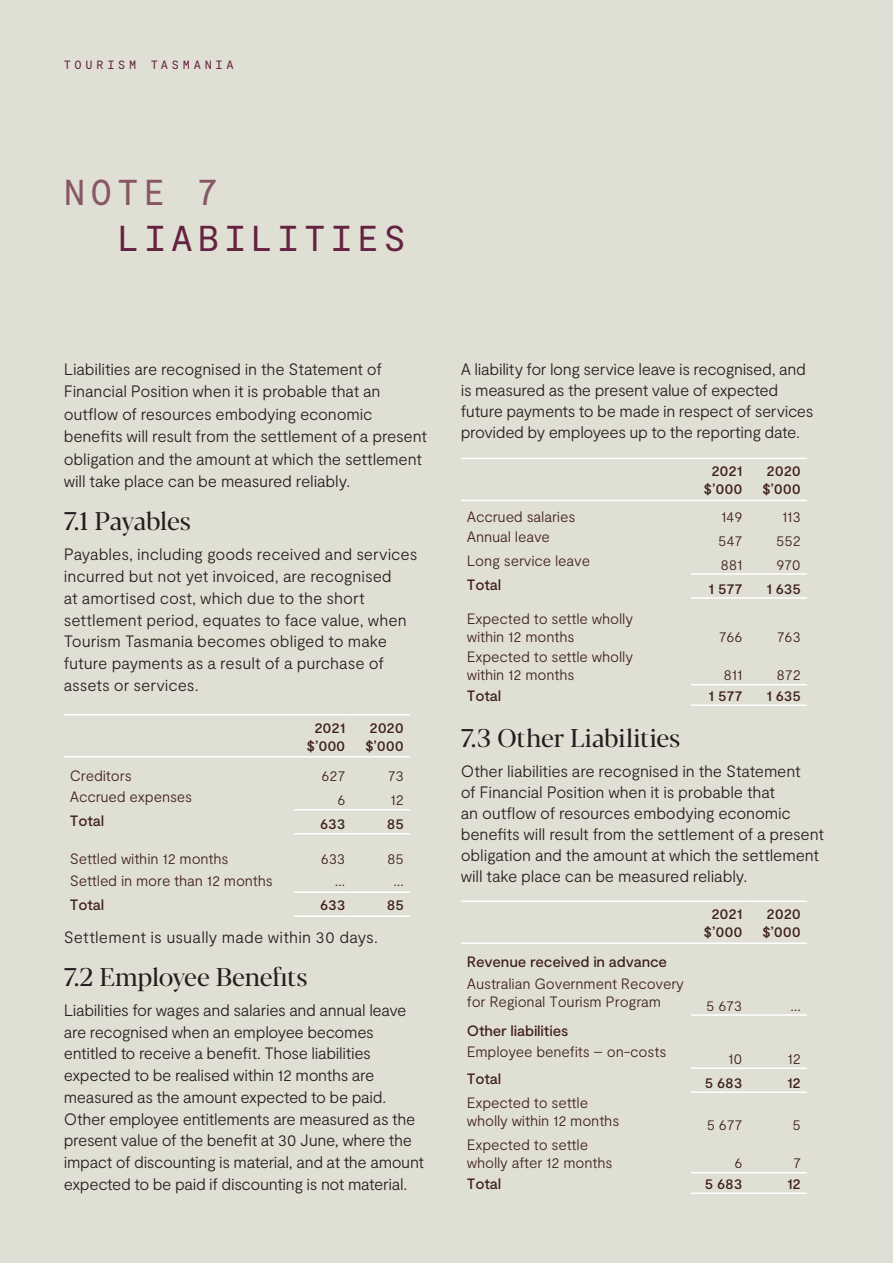
<style>
.page{position:relative;width:893px;height:1263px;background:#e0dfd4}
.page>*{position:absolute;margin:0;border:0;box-sizing:border-box;transform-origin:0 0}
.t1{font:36px "Moderat Mono Regular";letter-spacing:.14em;color:#642340}
.t2{font:36px "Moderat Mono Regular";color:#875766}
.t3{font:25.5px "Blacker Display";letter-spacing:-.01em;color:#231f20}
.t4{font:300 16.5px/21.8px "Moderat";letter-spacing:-.015em;color:#231f20}
.t5{font:300 16.5px "Moderat";letter-spacing:.01em;color:#231f20}
.t6{font:300 15px/18px "Moderat";letter-spacing:-.01em;color:#402020}
.t7{font:500 15px/18px "Moderat";letter-spacing:-.01em;color:#402020;text-align:center}
.t8{font:12px "Moderat Mono Regular";letter-spacing:.31em;color:#642340}
</style>
<div class="page">
<hr style="left:294px;top:809px;width:57px;height:1px;background:#fff">
<hr style="left:351px;top:809px;width:59px;height:1px;background:#fff">
<hr style="left:294px;top:833px;width:57px;height:1px;background:#fff">
<hr style="left:351px;top:833px;width:59px;height:1px;background:#fff">
<hr style="left:294px;top:891px;width:57px;height:2px;background:#fff">
<hr style="left:351px;top:891px;width:59px;height:2px;background:#fff">
<hr style="left:294px;top:915px;width:57px;height:2px;background:#fff">
<hr style="left:351px;top:915px;width:59px;height:2px;background:#fff">
<hr style="left:64px;top:714px;width:230px;height:1px;background:#fff">
<hr style="left:294px;top:714px;width:57px;height:1px;background:#fff">
<hr style="left:351px;top:714px;width:59px;height:1px;background:#fff">
<hr style="left:64px;top:756px;width:230px;height:1px;background:#fff">
<hr style="left:294px;top:756px;width:57px;height:1px;background:#fff">
<hr style="left:351px;top:756px;width:59px;height:1px;background:#fff">
<hr style="left:691px;top:573px;width:57px;height:2px;background:#fff">
<hr style="left:748px;top:573px;width:59px;height:2px;background:#fff">
<hr style="left:691px;top:597px;width:57px;height:2px;background:#fff">
<hr style="left:748px;top:597px;width:59px;height:2px;background:#fff">
<hr style="left:691px;top:684px;width:57px;height:1px;background:#fff">
<hr style="left:748px;top:684px;width:59px;height:1px;background:#fff">
<hr style="left:691px;top:704px;width:57px;height:2px;background:#fff">
<hr style="left:748px;top:704px;width:59px;height:2px;background:#fff">
<hr style="left:461px;top:458px;width:230px;height:1px;background:#fff">
<hr style="left:691px;top:458px;width:57px;height:1px;background:#fff">
<hr style="left:748px;top:458px;width:59px;height:1px;background:#fff">
<hr style="left:461px;top:500px;width:230px;height:1px;background:#fff">
<hr style="left:691px;top:500px;width:57px;height:1px;background:#fff">
<hr style="left:748px;top:500px;width:59px;height:1px;background:#fff">
<hr style="left:691px;top:1067px;width:57px;height:2px;background:#fff">
<hr style="left:748px;top:1067px;width:59px;height:2px;background:#fff">
<hr style="left:691px;top:1172px;width:57px;height:1px;background:#fff">
<hr style="left:748px;top:1172px;width:59px;height:1px;background:#fff">
<hr style="left:691px;top:1192px;width:57px;height:2px;background:#fff">
<hr style="left:748px;top:1192px;width:59px;height:2px;background:#fff">
<hr style="left:461px;top:900px;width:230px;height:2px;background:#fff">
<hr style="left:691px;top:900px;width:57px;height:2px;background:#fff">
<hr style="left:748px;top:900px;width:59px;height:2px;background:#fff">
<hr style="left:461px;top:942px;width:230px;height:2px;background:#fff">
<hr style="left:691px;top:942px;width:57px;height:2px;background:#fff">
<hr style="left:748px;top:942px;width:59px;height:2px;background:#fff">
<hr style="left:691px;top:1014px;width:57px;height:2px;background:#fff">
<hr style="left:748px;top:1014px;width:59px;height:2px;background:#fff">
<hr style="left:691px;top:1091px;width:57px;height:2px;background:#fff">
<hr style="left:748px;top:1091px;width:59px;height:2px;background:#fff">
<p class="t8" style="left:64px;top:58px;width:171px">TOURISM TASMANIA</p>
<h1 class="t2" style="left:64px;top:171px;width:156px">NOTE 7</h1>
<h1 class="t1" style="left:118px;top:218px;width:289px">LIABILITIES</h1>
<p class="t4" style="left:64px;top:358px;width:365px;line-height:22.5px">Liabilities are recognised in the Statement of Financial Position when it is probable that an outflow of resources embodying economic benefits will result from the settlement of a present obligation and the amount at which the settlement will take place can be measured reliably.</p>
<h2 class="t3" style="left:64px;top:506px;width:128px">7.1 Payables</h2>
<p class="t4" style="left:64px;top:544px;width:355px">Payables, including goods received and services incurred but not yet invoiced, are recognised<br>at amortised cost, which due to the short settlement period, equates to face value, when Tourism Tasmania becomes obliged to make future payments as a result of a purchase of assets or services.</p>
<p class="t7" style="left:307px;top:719px;width:40px">2021 $’000</p>
<p class="t7" style="left:365px;top:719px;width:40px;text-align:left">2020 $’000</p>
<p class="t6" style="left:70px;top:767px;width:63px">Creditors</p>
<p class="t6" style="left:322px;top:767px;width:25px">627</p>
<p class="t6" style="left:388px;top:767px;width:18px">73</p>
<p class="t6" style="left:70px;top:788px;width:124px">Accrued expenses</p>
<p class="t6" style="left:337px;top:791px;width:9px">6</p>
<p class="t6" style="left:390px;top:791px;width:15px">12</p>
<p class="t7" style="left:70px;top:812px;width:36px">Total</p>
<p class="t7" style="left:320px;top:816px;width:27px">633</p>
<p class="t7" style="left:387px;top:816px;width:19px">85</p>
<p class="t6" style="left:70px;top:850px;width:160px">Settled within 12 months</p>
<p class="t6" style="left:321px;top:850px;width:26px">633</p>
<p class="t6" style="left:387px;top:850px;width:18px">85</p>
<p class="t6" style="left:70px;top:872px;width:205px">Settled in more than 12 months</p>
<p class="t6" style="left:335px;top:872px;width:12px">…</p>
<p class="t6" style="left:393px;top:872px;width:12px">…</p>
<p class="t7" style="left:70px;top:896px;width:36px">Total</p>
<p class="t7" style="left:320px;top:896px;width:27px">633</p>
<p class="t7" style="left:387px;top:896px;width:19px">85</p>
<p class="t5" style="left:64px;top:927px;width:316px">Settlement is usually made within 30 days.</p>
<h2 class="t3" style="left:64px;top:961px;width:245px">7.2 Employee Benefits</h2>
<p class="t4" style="left:64px;top:999px;width:362px">Liabilities for wages and salaries and annual leave are recognised when an employee becomes entitled to receive a benefit. Those liabilities expected to be realised within 12 months are measured as the amount expected to be paid.<br>Other employee entitlements are measured as the present value of the benefit at 30 June, where the impact of discounting is material, and at the amount expected to be paid if discounting is not material.</p>
<p class="t4" style="left:461px;top:359px;width:354px;line-height:21px">A liability for long service leave is recognised, and is measured as the present value of expected future payments to be made in respect of services provided by employees up to the reporting date.</p>
<p class="t7" style="left:704px;top:463px;width:40px">2021 $’000</p>
<p class="t7" style="left:762px;top:463px;width:40px;text-align:left">2020 $’000</p>
<p class="t6" style="left:467px;top:508px;width:110px">Accrued salaries</p>
<p class="t6" style="left:721px;top:508px;width:23px">149</p>
<p class="t6" style="left:782px;top:508px;width:20px">113</p>
<p class="t6" style="left:467px;top:528px;width:85px">Annual leave</p>
<p class="t6" style="left:718px;top:532px;width:26px">547</p>
<p class="t6" style="left:776px;top:532px;width:26px">552</p>
<p class="t6" style="left:467px;top:552px;width:125px">Long service leave</p>
<p class="t6" style="left:720px;top:556px;width:24px">881</p>
<p class="t6" style="left:776px;top:556px;width:26px">970</p>
<p class="t7" style="left:467px;top:576px;width:36px">Total</p>
<p class="t7" style="left:709px;top:580px;width:35px">1 577</p>
<p class="t7" style="left:766px;top:580px;width:36px">1 635</p>
<p class="t6" style="left:467px;top:610px;width:168px">Expected to settle wholly within 12 months</p>
<p class="t6" style="left:719px;top:628px;width:25px">766</p>
<p class="t6" style="left:777px;top:628px;width:26px">763</p>
<p class="t6" style="left:467px;top:648px;width:168px">Expected to settle wholly within 12 months</p>
<p class="t6" style="left:723px;top:666px;width:20px">811</p>
<p class="t6" style="left:777px;top:666px;width:26px">872</p>
<p class="t7" style="left:467px;top:687px;width:36px">Total</p>
<p class="t7" style="left:709px;top:687px;width:35px">1 577</p>
<p class="t7" style="left:766px;top:687px;width:36px">1 635</p>
<h2 class="t3" style="left:461px;top:723px;width:221px">7.3 Other Liabilities</h2>
<p class="t4" style="left:461px;top:761px;width:365px;line-height:21px">Other liabilities are recognised in the Statement<br>of Financial Position when it is probable that<br>an outflow of resources embodying economic benefits will result from the settlement of a present obligation and the amount at which the settlement will take place can be measured reliably.</p>
<p class="t7" style="left:704px;top:905px;width:40px">2021 $’000</p>
<p class="t7" style="left:762px;top:905px;width:40px;text-align:left">2020 $’000</p>
<p class="t7" style="left:467px;top:953px;width:202px">Revenue received in advance</p>
<p class="t6" style="left:467px;top:975px;width:219px">Australian Government Recovery for Regional Tourism Program</p>
<p class="t6" style="left:706px;top:997px;width:38px">5 673</p>
<p class="t6" style="left:790px;top:997px;width:12px">…</p>
<p class="t7" style="left:467px;top:1022px;width:103px">Other liabilities</p>
<p class="t6" style="left:467px;top:1043px;width:201px">Employee benefits – on-costs</p>
<p class="t6" style="left:728px;top:1050px;width:16px">10</p>
<p class="t6" style="left:787px;top:1050px;width:15px">12</p>
<p class="t7" style="left:467px;top:1071px;width:36px">Total</p>
<p class="t7" style="left:705px;top:1074px;width:39px">5 683</p>
<p class="t7" style="left:787px;top:1074px;width:15px">12</p>
<p class="t6" style="left:467px;top:1094px;width:154px">Expected to settle wholly within 12 months</p>
<p class="t6" style="left:707px;top:1116px;width:37px">5 677</p>
<p class="t6" style="left:792px;top:1116px;width:10px">5</p>
<p class="t6" style="left:467px;top:1136px;width:147px">Expected to settle wholly after 12 months</p>
<p class="t6" style="left:734px;top:1154px;width:9px">6</p>
<p class="t6" style="left:793px;top:1154px;width:9px">7</p>
<p class="t7" style="left:467px;top:1175px;width:36px">Total</p>
<p class="t7" style="left:705px;top:1175px;width:39px">5 683</p>
<p class="t7" style="left:787px;top:1175px;width:15px">12</p>
</div>
